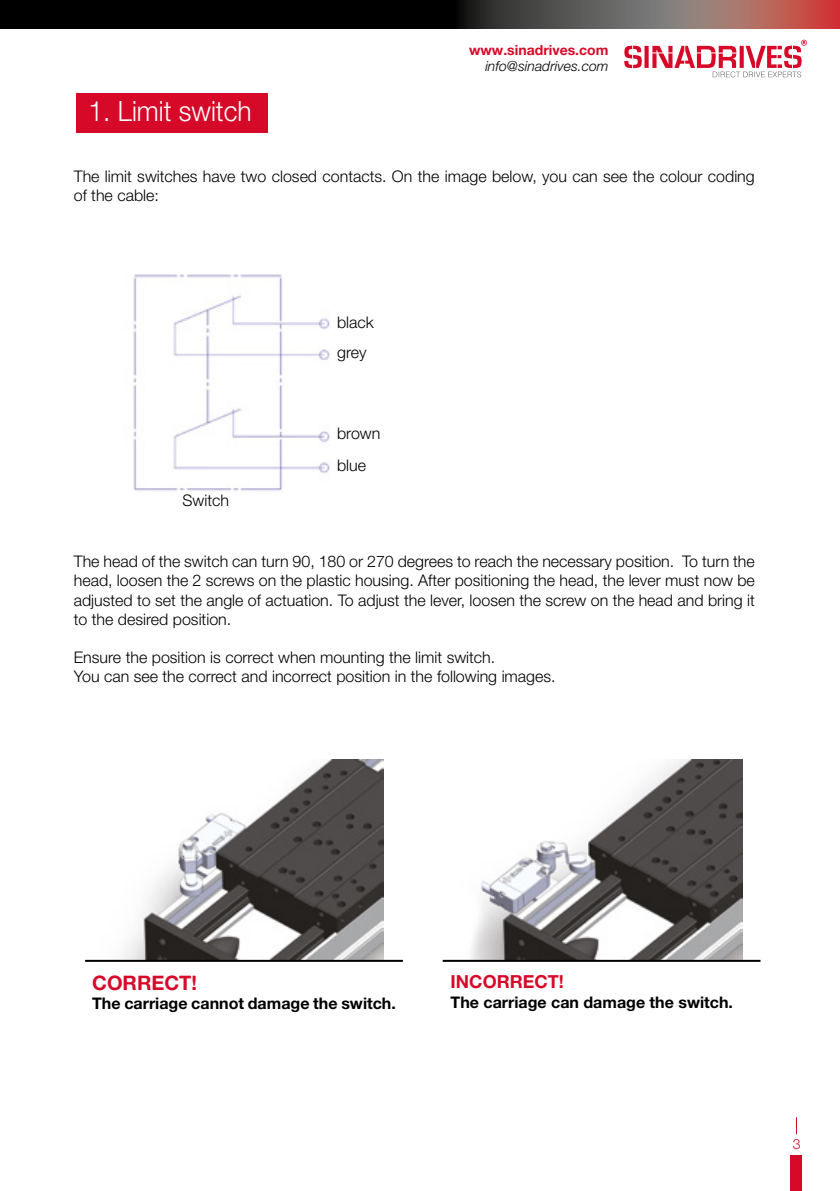
<style>
.page{position:relative;width:840px;height:1191px;background:#fff}
.page>*{position:absolute;margin:0;border:0;box-sizing:border-box;transform-origin:0 0}
.t1{font:300 28px "Helvetica Neue LT Pro";color:#fff;scale:.94 1}
.t2{font:700 20px "Helvetica Neue LT Pro";color:#d70929}
.t3{font:700 18px "Helvetica Neue LT Pro";color:#d70929}
.t4{font:300 16px/19.2px "Helvetica Neue LT Pro";color:#000}
.t5{font:700 16px "Helvetica Neue LT Pro";color:#000}
.t6{font:italic 300 14px "Helvetica Neue LT Pro";color:#000}
.t7{font:700 14px "Helvetica Neue LT Pro";color:#d70929}
.t8{font:300 14px "Helvetica Neue LT Pro";color:#d70929}
</style>
<div class="page">
<div style="left:0;top:0;width:456px;height:28px;background:#000"></div>
<svg style="left:456px;top:0;width:383px;height:28px;background:#7a5a56"></svg>
<div style="left:789px;top:1154px;width:12px;height:37px;background:#d70929"></div>
<svg style="left:644px;top:46px;width:4px;height:22px"></svg>
<svg style="left:624px;top:46px;width:17px;height:22px"></svg>
<svg style="left:652px;top:39px;width:154px;height:39px"></svg>
<div style="left:76px;top:93px;width:192px;height:40px;background:#d70929"></div>
<img style="left:133px;top:274px;width:197px;height:217px">
<img style="left:99px;top:760px;width:284px;height:200px">
<img style="left:458px;top:760px;width:283px;height:200px">
<hr style="left:85px;top:960px;width:318px;height:2px;background:#000">
<hr style="left:442px;top:960px;width:318px;height:2px;background:#000">
<h1 class="t1" style="left:89px;top:94px;width:175px">1. Limit switch</h1>
<p class="t7" style="left:469px;top:42px;width:141px">www.sinadrives.com</p>
<p class="t6" style="left:485px;top:58px;width:124px">info@sinadrives.com</p>
<p class="t4" style="left:74px;top:166px;width:682px">The limit switches have two closed contacts. On the image below, you can see the colour coding of the cable:</p>
<p class="t4" style="left:337px;top:308px;width:38px;line-height:29.4px">black grey</p>
<p class="t4" style="left:182px;top:490px;width:48px">Switch</p>
<p class="t4" style="left:337px;top:417px;width:45px;line-height:32px">brown blue</p>
<p class="t4" style="left:74px;top:551px;width:682px;text-align:justify">The head of the switch can turn 90, 180 or 270 degrees to reach the necessary position. To turn the head, loosen the 2 screws on the plastic housing. After positioning the head, the lever must now be adjusted to set the angle of actuation. To adjust the lever, loosen the screw on the head and bring it to the desired position.</p>
<p class="t4" style="left:74px;top:647px;width:483px">Ensure the position is correct when mounting the limit switch.<br>You can see the correct and incorrect position in the following images.</p>
<p class="t2" style="left:92px;top:970px;width:106px">CORRECT!</p>
<p class="t5" style="left:92px;top:993px;width:305px">The carriage cannot damage the switch.</p>
<p class="t3" style="left:450px;top:970px;width:114px">INCORRECT!</p>
<p class="t5" style="left:450px;top:992px;width:284px">The carriage can damage the switch.</p>
<p class="t8" style="left:792px;top:1135px;width:9px">3</p>
</div>
